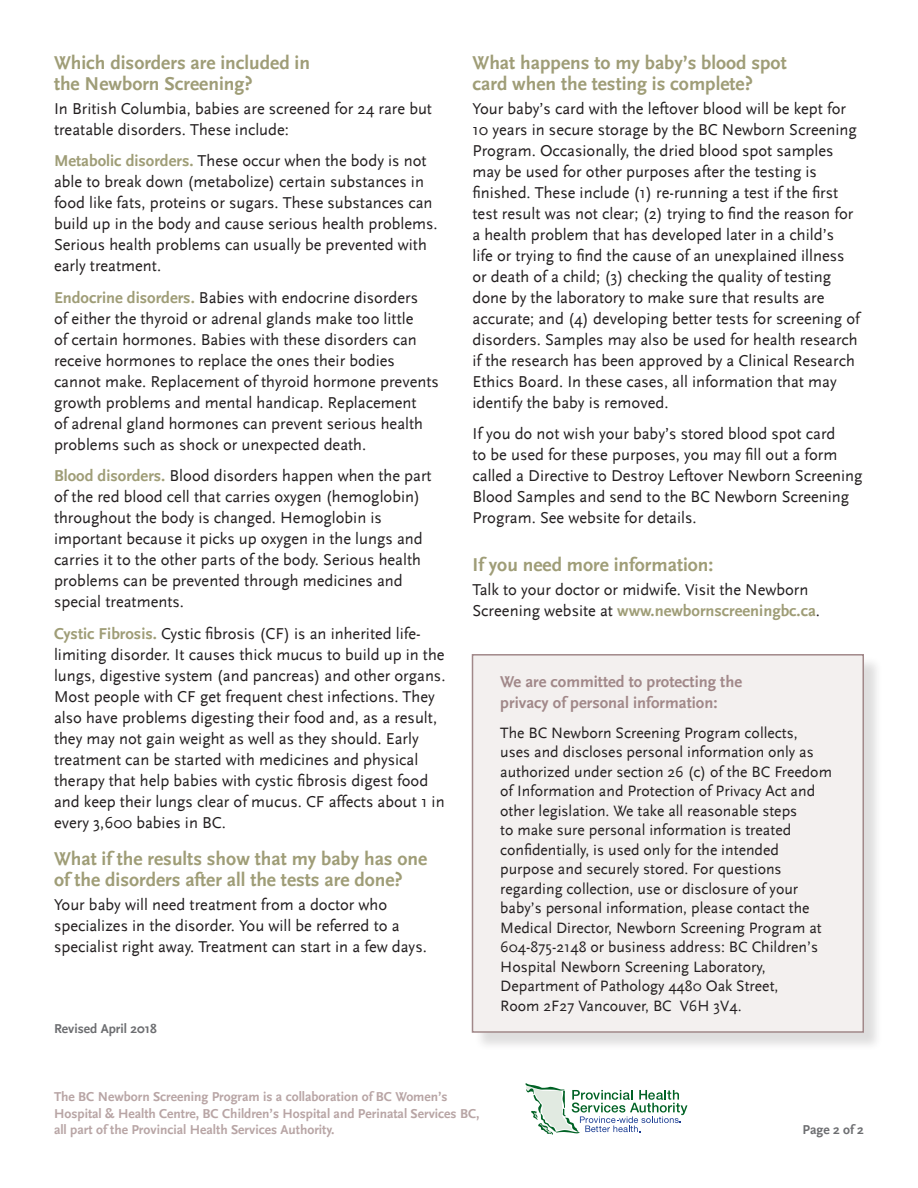
<style>
.page{position:relative;width:918px;height:1188px;background:#fff}
.page>*{position:absolute;margin:0;border:0;box-sizing:border-box;transform-origin:0 0}
.Body_subhead{font:700 19.5px/21px "Scala Sans";color:#9f9d77}
.Body_text{font:16.5px/21px "Scala Sans";color:#231f20}
.Body_text_first_afte{font:16.5px/21px "Scala Sans";color:#231f20}
.box_head{font:700 16.5px/21px "Scala Sans";color:#a18889}
.box_text{font:15.75px/19.5px "Scala Sans";color:#231f20}
.t1{font:700 13.5px/16.5px "Scala Sans";color:#b8a5a5}
.Revision_date{font:700 13.5px "Scala Sans";color:#6d6e71}
.s1{font-weight:700;color:#9f9d77}
</style>
<div class="page">
<svg style="left:525px;top:1083px;width:162px;height:52px"></svg>
<div style="left:474px;top:656px;width:409px;height:396px;background:#231f20;opacity:.15"></div>
<div style="left:472px;top:655px;width:391px;height:377px;background:#f3f0ef"></div>
<div style="left:472px;top:654px;width:392px;height:379px;border:2px solid #a18889"></div>
<p class="Body_subhead" style="left:54px;top:52px;width:258px">Which disorders are included in the Newborn Screening?</p>
<p class="Body_text_first_afte" style="left:54px;top:98px;width:380px">In British Columbia, babies are screened for 24 rare but treatable disorders. These include:</p>
<p class="Body_text" style="left:54px;top:151px;width:385px"><span class="s1">Metabolic disorders.</span> These occur when the body is not able to break down (metabolize) certain substances in food like fats, proteins or sugars. These substances can build up in the body and cause serious health problems.<br>Serious health problems can usually be prevented with early treatment.</p>
<p class="Body_text" style="left:54px;top:287px;width:386px"><span class="s1">Endocrine disorders.</span> Babies with endocrine disorders<br>of either the thyroid or adrenal glands make too little<br>of certain hormones. Babies with these disorders can receive hormones to replace the ones their bodies cannot make. Replacement of thyroid hormone prevents growth problems and mental handicap. Replacement<br>of adrenal gland hormones can prevent serious health problems such as shock or unexpected death.</p>
<p class="Body_text" style="left:54px;top:466px;width:379px"><span class="s1">Blood disorders.</span> Blood disorders happen when the part of the red blood cell that carries oxygen (hemoglobin) throughout the body is changed. Hemoglobin is important because it picks up oxygen in the lungs and carries it to the other parts of the body. Serious health problems can be prevented through medicines and special treatments.</p>
<p class="Body_text" style="left:54px;top:623px;width:393px"><span class="s1">Cystic Fibrosis.</span> Cystic fibrosis (CF) is an inherited life&shy;limiting disorder. It causes thick mucus to build up in the lungs, digestive system (and pancreas) and other organs.<br>Most people with CF get frequent chest infections. They also have problems digesting their food and, as a result, they may not gain weight as well as they should. Early treatment can be started with medicines and physical therapy that help babies with cystic fibrosis digest food and keep their lungs clear of mucus. CF affects about 1 in every 3,600 babies in BC.</p>
<p class="Body_subhead" style="left:54px;top:849px;width:375px">What if the results show that my baby has one of the disorders after all the tests are done?</p>
<p class="Body_text_first_afte" style="left:54px;top:895px;width:374px">Your baby will need treatment from a doctor who specializes in the disorder. You will be referred to a specialist right away. Treatment can start in a few days.</p>
<p class="Revision_date" style="left:54px;top:1021px;width:104px">Revised April 2018</p>
<p class="Body_subhead" style="left:472px;top:52px;width:316px">What happens to my baby’s blood spot card when the testing is complete?</p>
<p class="Body_text_first_afte" style="left:472px;top:98px;width:389px">Your baby’s card with the leftover blood will be kept for 10 years in secure storage by the BC Newborn Screening Program. Occasionally, the dried blood spot samples may be used for other purposes after the testing is finished. These include (1) re-running a test if the first test result was not clear; (2) trying to find the reason for a health problem that has developed later in a child’s<br>life or trying to find the cause of an unexplained illness or death of a child; (3) checking the quality of testing done by the laboratory to make sure that results are accurate; and (4) developing better tests for screening of disorders. Samples may also be used for health research if the research has been approved by a Clinical Research Ethics Board. In these cases, all information that may identify the baby is removed.</p>
<p class="Body_text_first_afte" style="left:472px;top:424px;width:392px">If you do not wish your baby’s stored blood spot card<br>to be used for these purposes, you may fill out a form called a Directive to Destroy Leftover Newborn Screening Blood Samples and send to the BC Newborn Screening Program. See website for details.</p>
<p class="Body_subhead" style="left:472px;top:555px;width:242px">If you need more information:</p>
<p class="Body_text_first_afte" style="left:472px;top:580px;width:349px">Talk to your doctor or midwife. Visit the Newborn<br>Screening website at <span class="s1">www.newbornscreeningbc.ca</span>.</p>
<p class="box_head" style="left:500px;top:671px;width:243px">We are committed to protecting the privacy of personal information:</p>
<p class="box_text" style="left:500px;top:723px;width:333px">The BC Newborn Screening Program collects,<br>uses and discloses personal information only as authorized under section 26 (c) of the BC Freedom of Information and Protection of Privacy Act and other legislation. We take all reasonable steps<br>to make sure personal information is treated confidentially, is used only for the intended purpose and securely stored. For questions regarding collection, use or disclosure of your baby’s personal information, please contact the Medical Director, Newborn Screening Program at 604-875-2148 or business address: BC Children’s Hospital Newborn Screening Laboratory, Department of Pathology 4480 Oak Street,<br>Room 2F27 Vancouver, BC V6H 3V4.</p>
<p class="t1" style="left:54px;top:1089px;width:427px">The BC Newborn Screening Program is a collaboration of BC Women’s<br>Hospital &amp; Health Centre, BC Children’s Hospital and Perinatal Services BC, all part of the Provincial Health Services Authority.</p>
<p class="Revision_date" style="left:803px;top:1122px;width:63px">Page 2 of 2</p>
</div>
